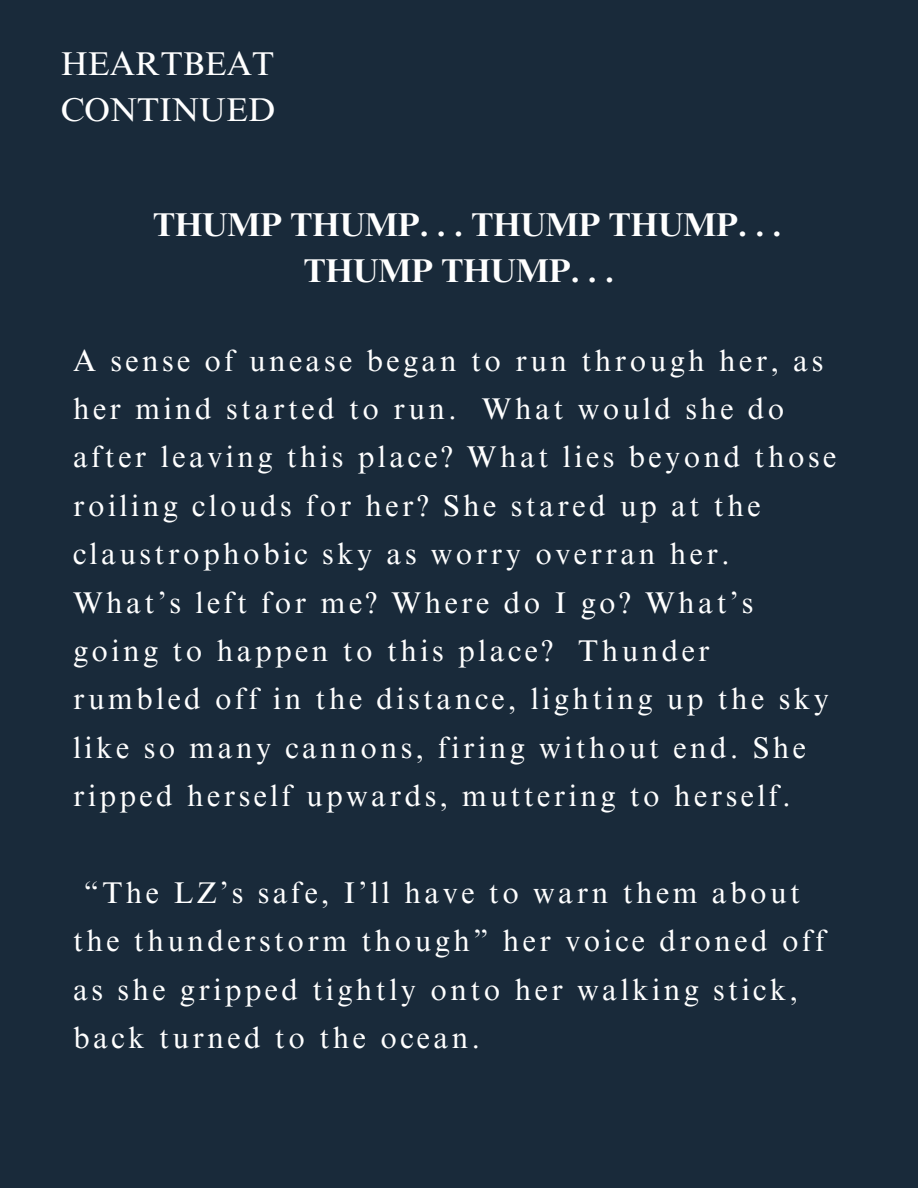
<style>
.page{position:relative;width:918px;height:1188px;background:#192a3a}
.page>*{position:absolute;margin:0;border:0;box-sizing:border-box;transform-origin:0 0}
.t1{font:700 33px/46.2px "Times NRMT Pro";color:#fff;text-align:center}
.t2{font:33px "Times NRMT Pro";color:#fff}
.t3{font:30px/48.3px "Times NRMT Pro";letter-spacing:.115em;color:#fff}
</style>
<div class="page">
<p class="t2" style="left:61px;top:51px;width:215px">HEARTBEAT</p>
<p class="t2" style="left:61px;top:97px;width:216px">CONTINUED</p>
<p class="t1" style="left:153px;top:205px;width:630px">THUMP THUMP. . . THUMP THUMP. . .<br>THUMP THUMP. . .</p>
<p class="t3" style="left:73px;top:340px;width:765px">A sense of unease began to run through her, as her mind started to run. What would she do after leaving this place? What lies beyond those roiling clouds for her? She stared up at the claustrophobic sky as worry overran her.<br>What’s left for me? Where do I go? What’s going to happen to this place? Thunder rumbled off in the distance, lighting up the sky like so many cannons, firing without end. She ripped herself upwards, muttering to herself.</p>
<p class="t3" style="left:73px;top:872px;width:754px;text-indent:11px">“The LZ’s safe, I’ll have to warn them about the thunderstorm though” her voice droned off as she gripped tightly onto her walking stick, back turned to the ocean.</p>
</div>
